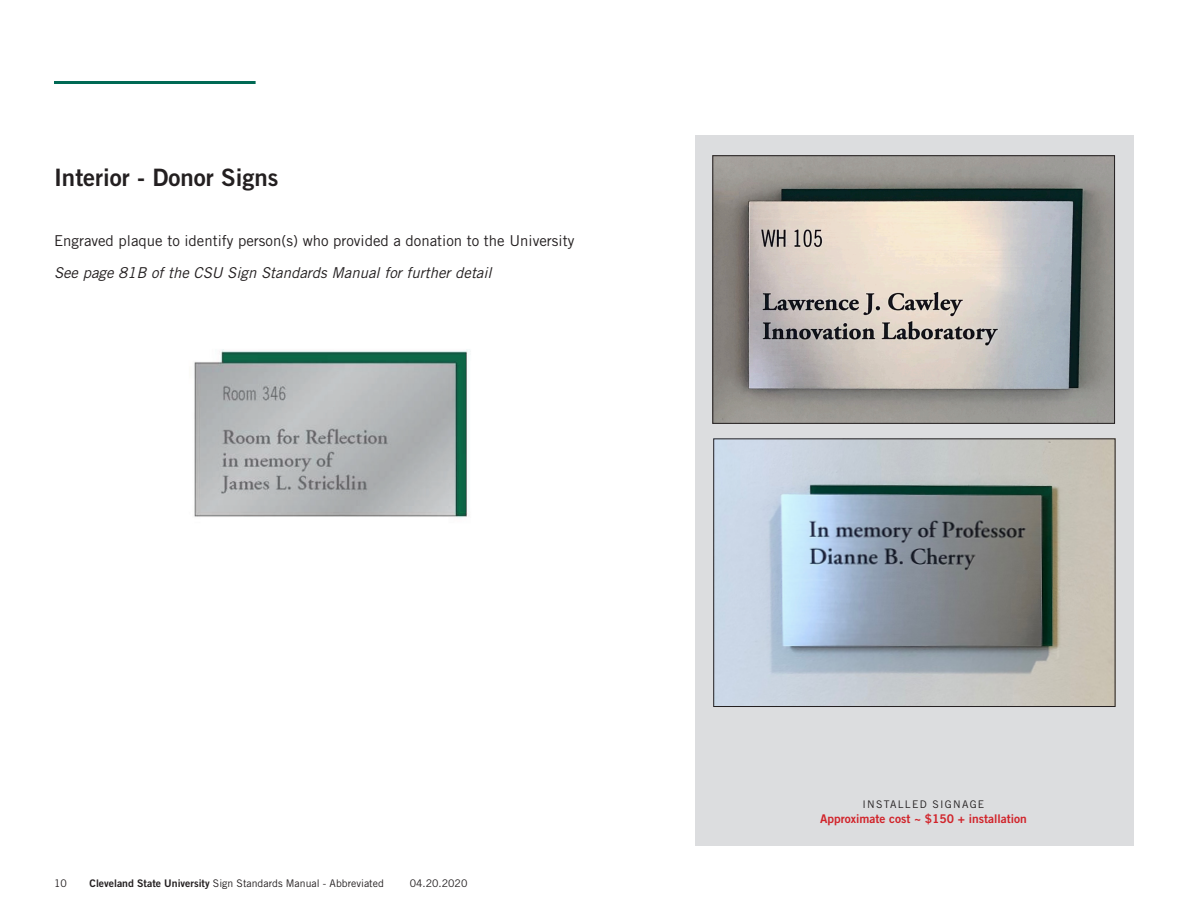
<style>
.page{position:relative;width:1188px;height:918px;background:#fff}
.page>*{position:absolute;margin:0;border:0;box-sizing:border-box;transform-origin:0 0}
.Heading_1{font:24px "Trade Gothic LT Std Bd 2";color:#231f20}
.Paragraph_-_Intro{font:15px "Trade Gothic LT Std";color:#231f20}
.Paragraph_-_Intro-2{font:italic 15px "Trade Gothic LT Std";color:#231f20}
.Paragraph_-_Intro-3{font:12px "Trade Gothic LT Std Bd 2";color:#d1232a}
.Paragraph_-_Intro-4{font:10.5px "Trade Gothic LT Std";color:#231f20}
.Paragraph_-_Intro-5{font:10.5px "Trade Gothic LT Std";letter-spacing:.12em;color:#231f20}
.s1{font-family:"Trade Gothic LT Std Bd 2"}
</style>
<div class="page">
<hr style="left:54px;top:81px;width:202px;height:3px;background:#006954">
<div style="left:695px;top:135px;width:438px;height:711px;background:#dcdddf"></div>
<img style="left:715px;top:440px;width:398px;height:265px">
<div style="left:713px;top:438px;width:402px;height:269px;border:1px solid #231f20"></div>
<img style="left:714px;top:157px;width:399px;height:265px">
<div style="left:712px;top:155px;width:403px;height:269px;border:1px solid #231f20"></div>
<img style="left:194px;top:349px;width:274px;height:169px">
<p class="Heading_1" style="left:54px;top:162px;width:226px">Interior - Donor Signs</p>
<p class="Paragraph_-_Intro" style="left:54px;top:232px;width:522px">Engraved plaque to identify person(s) who provided a donation to the University</p>
<p class="Paragraph_-_Intro-2" style="left:54px;top:263px;width:439px">See page 81B of the CSU Sign Standards Manual for further detail</p>
<p class="Paragraph_-_Intro-4" style="left:54px;top:877px;width:14px">10</p>
<p class="Paragraph_-_Intro-4" style="left:90px;top:877px;width:296px"><span class="s1">Cleveland State University</span> Sign Standards Manual - Abbreviated</p>
<p class="Paragraph_-_Intro-4" style="left:410px;top:877px;width:59px">04.20.2020</p>
<p class="Paragraph_-_Intro-5" style="left:862px;top:798px;width:123px">INSTALLED SIGNAGE</p>
<p class="Paragraph_-_Intro-3" style="left:820px;top:811px;width:208px">Approximate cost ~ $150 + installation</p>
</div>
